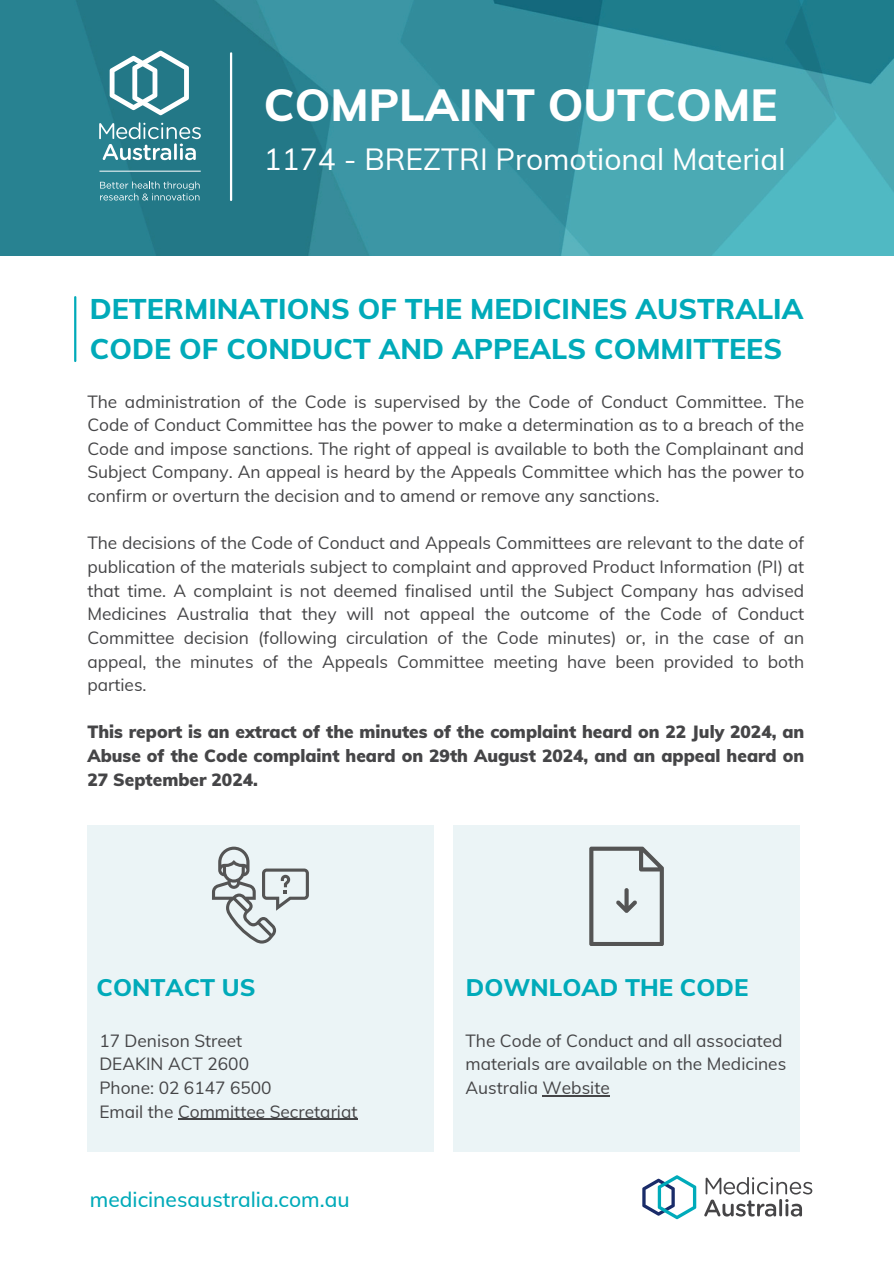
<style>
.page{position:relative;width:894px;height:1264px;background:#fff}
.page>*{position:absolute;margin:0;border:0;box-sizing:border-box;transform-origin:0 0}
.t1{font:800 45px "Muli";color:#fff}
.t2{font:30px "Muli";color:#fff}
.t3{font:800 28.5px/39.3px "Muli";color:#00aab9}
.t4{font:800 24px "Muli";color:#00aab9}
.t5{font:500 21px "Muli";color:#00aab9}
.t6{font:17.25px/23.7px "Muli";color:#454547;text-align:justify}
.t7{font:900 17.25px/23.7px "Muli";color:#454547;text-align:justify}
</style>
<div class="page">
<img style="left:0;top:0;width:893px;height:255px">
<hr style="left:99px;top:171px;width:102px;height:1px;background:#fff">
<svg style="left:110px;top:51px;width:79px;height:64px"></svg>
<svg style="left:99px;top:122px;width:102px;height:38px"></svg>
<svg style="left:100px;top:181px;width:99px;height:19px"></svg>
<hr style="left:230px;top:53px;width:2px;height:147px;background:#fff">
<hr style="left:74px;top:297px;width:2px;height:64px;background:#00aab9">
<div style="left:87px;top:824px;width:346px;height:327px;background:#ebf4f6"></div>
<div style="left:453px;top:824px;width:346px;height:327px;background:#ebf4f6"></div>
<svg style="left:642px;top:1175px;width:54px;height:44px"></svg>
<svg style="left:704px;top:1177px;width:108px;height:39px"></svg>
<svg style="left:212px;top:846px;width:97px;height:97px"></svg>
<svg style="left:589px;top:846px;width:74px;height:99px"></svg>
<hr style="left:178px;top:1118px;width:179px;height:1px;background:#454547">
<hr style="left:542px;top:1095px;width:67px;height:1px;background:#454547">
<p class="t1" style="left:264px;top:75px;width:515px">COMPLAINT OUTCOME</p>
<h4 class="t2" style="left:264px;top:139px;width:523px">1174 - BREZTRI Promotional Material</h4>
<p class="t3" style="left:90px;top:289px;width:714px">DETERMINATIONS OF THE MEDICINES AUSTRALIA<br>CODE OF CONDUCT AND APPEALS COMMITTEES</p>
<p class="t6" style="left:87px;top:389px;width:718px">The administration of the Code is supervised by the Code of Conduct Committee. The Code of Conduct Committee has the power to make a determination as to a breach of the Code and impose sanctions. The right of appeal is available to both the Complainant and Subject Company. An appeal is heard by the Appeals Committee which has the power to confirm or overturn the decision and to amend or remove any sanctions.</p>
<h1 class="t6" style="left:87px;top:531px;width:718px">The decisions of the Code of Conduct and Appeals Committees are relevant to the date of publication of the materials subject to complaint and approved Product Information (PI) at that time. A complaint is not deemed finalised until the Subject Company has advised Medicines Australia that they will not appeal the outcome of the Code of Conduct Committee decision (following circulation of the Code minutes) or, in the case of an appeal, the minutes of the Appeals Committee meeting have been provided to both parties.</h1>
<h3 class="t7" style="left:87px;top:720px;width:718px">This report is an extract of the minutes of the complaint heard on 22 July 2024, an Abuse of the Code complaint heard on 29th August 2024, and an appeal heard on 27 September 2024.</h3>
<p class="t4" style="left:96px;top:971px;width:160px">CONTACT US</p>
<p class="t4" style="left:466px;top:971px;width:284px">DOWNLOAD THE CODE</p>
<p class="t6" style="left:465px;top:1028px;width:322px;text-align:left">The Code of Conduct and all associated materials are available on the Medicines<br>Australia Website</p>
<h2 class="t6" style="left:99px;top:1028px;width:144px">17 Denison Street</h2>
<p class="t6" style="left:99px;top:1052px;width:151px">DEAKIN ACT 2600</p>
<p class="t6" style="left:99px;top:1075px;width:174px">Phone: 02 6147 6500</p>
<h6 class="t6" style="left:99px;top:1099px;width:259px">Email the Committee Secretariat</h6>
<p class="t5" style="left:90px;top:1185px;width:261px">medicinesaustralia.com.au</p>
</div>
